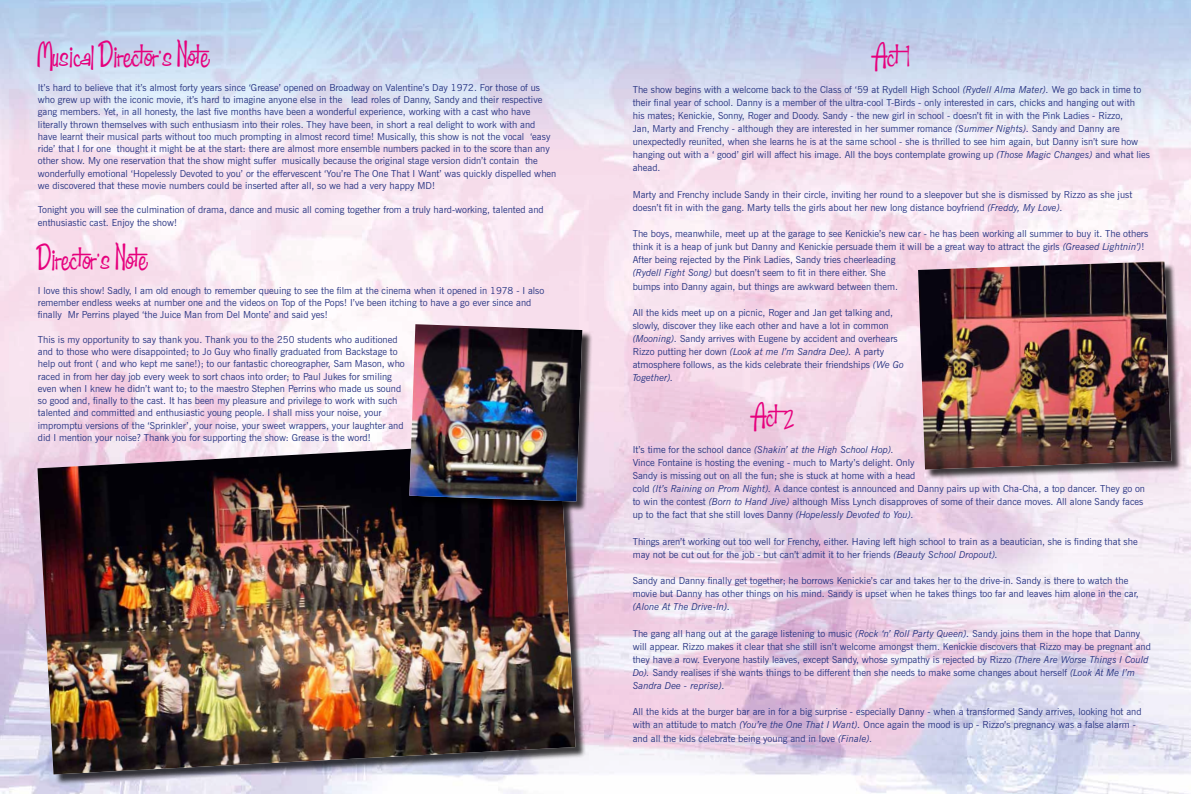
<style>
.page{position:relative;width:1191px;height:794px;background:#fff}
.page>*{position:absolute;margin:0;border:0;box-sizing:border-box;transform-origin:0 0}
.t1{font:31.5px "Fabulous 50 s Normal";color:#e6007d}
.t2{font:9.62px/13.1px "News Gothic BT";color:#283583}
.t3{font:italic 9.62px "News Gothic BT";color:#283583}
.s1{font-style:italic}
</style>
<div class="page">
<img style="left:0;top:0;width:1191px;height:794px">
<div style="left:919px;top:263px;width:262px;height:217px;background:#000;opacity:.75"></div>
<img style="left:918px;top:261px;width:253px;height:208px">
<div style="left:39px;top:442px;width:547px;height:343px;background:#000;opacity:.75"></div>
<img style="left:37px;top:441px;width:538px;height:333px">
<div style="left:411px;top:325px;width:182px;height:187px;background:#000;opacity:.75"></div>
<img style="left:409px;top:324px;width:173px;height:177px">
<h1 class="t1" style="left:38px;top:37px;width:173px">Musical Director,s Note</h1>
<p class="t2" style="left:38px;top:81px;width:520px;line-height:12.2px">It’s hard to believe that it’s almost forty years since ‘Grease’ opened on Broadway on Valentine’s Day 1972. For those of us who grew up with the iconic movie, it’s hard to imagine anyone else in the lead roles of Danny, Sandy and their respective gang members. Yet, in all honesty, the last five months have been a wonderful experience, working with a cast who have literally thrown themselves with such enthusiasm into their roles. They have been, in short a real delight to work with and have learnt their musical parts without too much prompting in almost record time! Musically, this show is not the vocal ‘easy ride’ that I for one thought it might be at the start: there are almost more ensemble numbers packed in to the score than any other show. My one reservation that the show might suffer musically because the original stage version didn’t contain the wonderfully emotional ‘Hopelessly Devoted to you’ or the effervescent ‘You’re The One That I Want’ was quickly dispelled when we discovered that these movie numbers could be inserted after all, so we had a very happy MD!</p>
<p class="t2" style="left:38px;top:204px;width:507px;line-height:12.2px">Tonight you will see the culmination of drama, dance and music all coming together from a truly hard-working, talented and enthusiastic cast. Enjoy the show!</p>
<h1 class="t1" style="left:38px;top:240px;width:111px">Director,s Note</h1>
<p class="t2" style="left:38px;top:284px;width:508px;line-height:12.2px">I love this show! Sadly, I am old enough to remember queuing to see the film at the cinema when it opened in 1978 - I also remember endless weeks at number one and the videos on Top of the Pops! I’ve been itching to have a go ever since and finally Mr Perrins played ‘the Juice Man from Del Monte’ and said yes!</p>
<p class="t2" style="left:38px;top:333px;width:368px;line-height:12.2px">This is my opportunity to say thank you. Thank you to the 250 students who auditioned and to those who were disappointed; to Jo Guy who finally graduated from Backstage to help out front ( and who kept me sane!); to our fantastic choreographer, Sam Mason, who raced in from her day job every week to sort chaos into order; to Paul Jukes for smiling even when I knew he didn’t want to; to the maestro Stephen Perrins who made us sound so good and, finally to the cast. It has been my pleasure and privilege to work with such talented and committed and enthusiastic young people. I shall miss your noise, your impromptu versions of the ‘Sprinkler’, your noise, your sweet wrappers, your laughter and did I mention your noise? Thank you for supporting the show: Grease is the word!</p>
<h1 class="t1" style="left:875px;top:37px;width:36px">Act 1</h1>
<p class="t2" style="left:632px;top:82px;width:519px">The show begins with a welcome back to the Class of ‘59 at Rydell High School <span class="s1">(Rydell Alma Mater).</span> We go back in time to their final year of school. Danny is a member of the ultra-cool T-Birds - only interested in cars, chicks and hanging out with<br>his mates; Kenickie, Sonny, Roger and Doody. Sandy - the new girl in school - doesn’t fit in with the Pink Ladies - Rizzo,<br>Jan, Marty and Frenchy - although they are interested in her summer romance <span class="s1">(Summer Nights).</span> Sandy and Danny are unexpectedly reunited, when she learns he is at the same school - she is thrilled to see him again, but Danny isn’t sure how hanging out with a ‘ good’ girl will affect his image. All the boys contemplate growing up <span class="s1">(Those Magic Changes)</span> and what lies ahead.</p>
<p class="t2" style="left:632px;top:187px;width:501px">Marty and Frenchy include Sandy in their circle, inviting her round to a sleepover but she is dismissed by Rizzo as she just doesn’t fit in with the gang. Marty tells the girls about her new long distance boyfriend <span class="s1">(Freddy, My Love).</span></p>
<p class="t2" style="left:632px;top:227px;width:517px">The boys, meanwhile, meet up at the garage to see Kenickie’s new car - he has been working all summer to buy it. The others think it is a heap of junk but Danny and Kenickie persuade them it will be a great way to attract the girls <span class="s1">(Greased Lightnin’)</span>!<br>After being rejected by the Pink Ladies, Sandy tries cheerleading<br><span class="s1">(Rydell Fight Song)</span> but doesn’t seem to fit in there either. She<br>bumps into Danny again, but things are awkward between them.</p>
<p class="t2" style="left:632px;top:306px;width:273px">All the kids meet up on a picnic, Roger and Jan get talking and, slowly, discover they like each other and have a lot in common <span class="s1">(Mooning).</span> Sandy arrives with Eugene by accident and overhears Rizzo putting her down <span class="s1">(Look at me I’m Sandra Dee).</span> A party atmosphere follows, as the kids celebrate their friendships <span class="s1">(We Go Together).</span></p>
<h1 class="t1" style="left:754px;top:397px;width:39px">Act 2</h1>
<p class="t2" style="left:632px;top:442px;width:514px">It’s time for the school dance <span class="s1">(Shakin’ at the High School Hop).<br></span>Vince Fontaine is hosting the evening - much to Marty’s delight. Only<br>Sandy is missing out on all the fun; she is stuck at home with a head<br>cold <span class="s1">(It’s Raining on Prom Night).</span> A dance contest is announced and Danny pairs up with Cha-Cha, a top dancer. They go on to win the contest <span class="s1">(Born to Hand Jive)</span> although Miss Lynch disapproves of some of their dance moves. All alone Sandy faces up to the fact that she still loves Danny <span class="s1">(Hopelessly Devoted to You).</span></p>
<p class="t2" style="left:632px;top:534px;width:506px">Things aren’t working out too well for Frenchy, either. Having left high school to train as a beautician, she is finding that she may not be cut out for the job - but can’t admit it to her friends <span class="s1">(Beauty School Dropout).</span></p>
<p class="t2" style="left:632px;top:574px;width:507px">Sandy and Danny finally get together; he borrows Kenickie’s car and takes her to the drive-in. Sandy is there to watch the movie but Danny has other things on his mind. Sandy is upset when he takes things too far and leaves him alone in the car,</p>
<p class="t3" style="left:632px;top:601px;width:99px">(Alone At The Drive-In).</p>
<p class="t2" style="left:632px;top:626px;width:520px">The gang all hang out at the garage listening to music <span class="s1">(Rock ‘n’ Roll Party Queen).</span> Sandy joins them in the hope that Danny will appear. Rizzo makes it clear that she still isn’t welcome amongst them. Kenickie discovers that Rizzo may be pregnant and they have a row. Everyone hastily leaves, except Sandy, whose sympathy is rejected by Rizzo <span class="s1">(There Are Worse Things I Could Do).</span> Sandy realises if she wants things to be different then she needs to make some changes about herself <span class="s1">(Look At Me I’m Sandra Dee - reprise).</span></p>
<p class="t2" style="left:632px;top:705px;width:510px">All the kids at the burger bar are in for a big surprise - especially Danny - when a transformed Sandy arrives, looking hot and with an attitude to match <span class="s1">(You’re the One That I Want).</span> Once again the mood is up - Rizzo’s pregnancy was a false alarm - and all the kids celebrate being young and in love <span class="s1">(Finale).</span></p>
</div>
